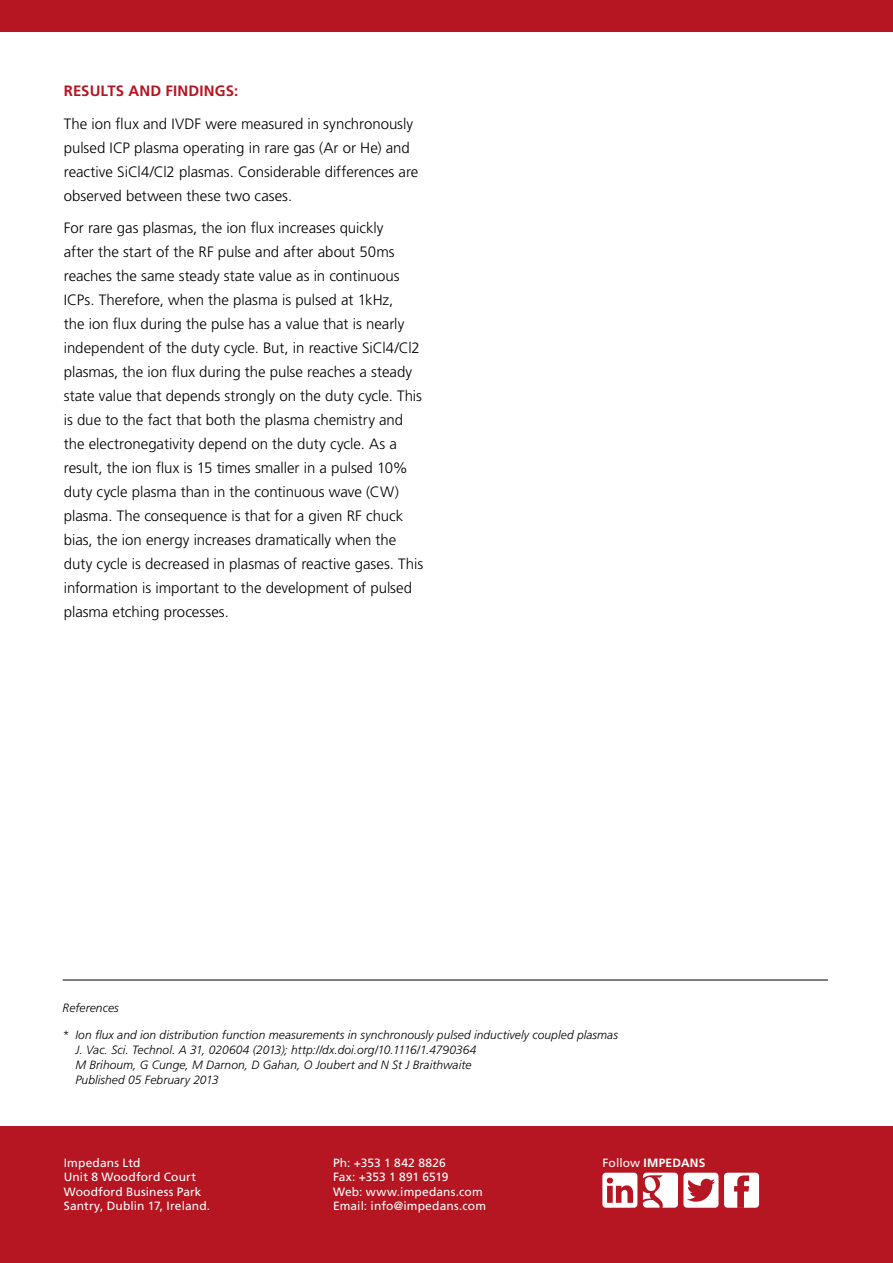
<style>
.page{position:relative;width:893px;height:1263px;background:#fff}
.page>*{position:absolute;margin:0;border:0;box-sizing:border-box;transform-origin:0 0}
.t1{font:300 15px/24px "Frutiger LT";color:#000}
.t2{font:700 15px "Frutiger LT";letter-spacing:.01em;color:#b51621}
.t3{font:italic 300 12px/15px "Frutiger LT";letter-spacing:.005em;color:#000}
.t4{font:12px/14.4px "Frutiger LT";letter-spacing:.01em;color:#fff}
.t5{font:700 12px "Frutiger LT";letter-spacing:.015em;color:#fff}
.s1{font-weight:400}
</style>
<div class="page">
<div style="left:0;top:0;width:893px;height:32px;background:#b51621"></div>
<div style="left:0;top:1127px;width:893px;height:136px;background:#b51621"></div>
<svg style="left:602px;top:1173px;width:35px;height:35px"></svg>
<svg style="left:643px;top:1173px;width:75px;height:35px"></svg>
<svg style="left:724px;top:1173px;width:35px;height:35px"></svg>
<hr style="left:63px;top:980px;width:765px;height:1px;background:#000">
<p class="t2" style="left:64px;top:82px;width:176px">RESULTS AND FINDINGS:</p>
<p class="t1" style="left:64px;top:112px;width:356px">The ion flux and IVDF were measured in synchronously pulsed ICP plasma operating in rare gas (Ar or He) and reactive SiCl4/Cl2 plasmas. Considerable differences are observed between these two cases.</p>
<p class="t1" style="left:64px;top:216px;width:361px">For rare gas plasmas, the ion flux increases quickly<br>after the start of the RF pulse and after about 50ms reaches the same steady state value as in continuous ICPs. Therefore, when the plasma is pulsed at 1kHz,<br>the ion flux during the pulse has a value that is nearly independent of the duty cycle. But, in reactive SiCl4/Cl2 plasmas, the ion flux during the pulse reaches a steady state value that depends strongly on the duty cycle. This is due to the fact that both the plasma chemistry and the electronegativity depend on the duty cycle. As a result, the ion flux is 15 times smaller in a pulsed 10% duty cycle plasma than in the continuous wave (CW) plasma. The consequence is that for a given RF chuck bias, the ion energy increases dramatically when the duty cycle is decreased in plasmas of reactive gases. This information is important to the development of pulsed plasma etching processes.</p>
<p class="t3" style="left:63px;top:1000px;width:58px">References</p>
<p class="t3" style="left:75px;top:1028px;width:544px;text-indent:-13px">* Ion flux and ion distribution function measurements in synchronously pulsed inductively coupled plasmas J. Vac. Sci. Technol. A 31, 020604 (2013); http://dx.doi.org/10.1116/1.4790364<br>M Brihoum, G Cunge, M Darnon, D Gahan, O Joubert and N St J Braithwaite<br>Published 05 February 2013</p>
<p class="t4" style="left:64px;top:1155px;width:148px">Impedans Ltd<br>Unit 8 Woodford Court<br>Woodford Business Park<br>Santry, Dublin 17, Ireland.</p>
<p class="t4" style="left:333px;top:1155px;width:114px">Ph: +353 1 842 8826</p>
<p class="t5" style="left:602px;top:1155px;width:105px"><span class="s1">Follow</span> IMPEDANS</p>
<p class="t4" style="left:333px;top:1170px;width:154px">Fax: +353 1 891 6519<br>Web: www.impedans.com<br>Email: info@impedans.com</p>
</div>
